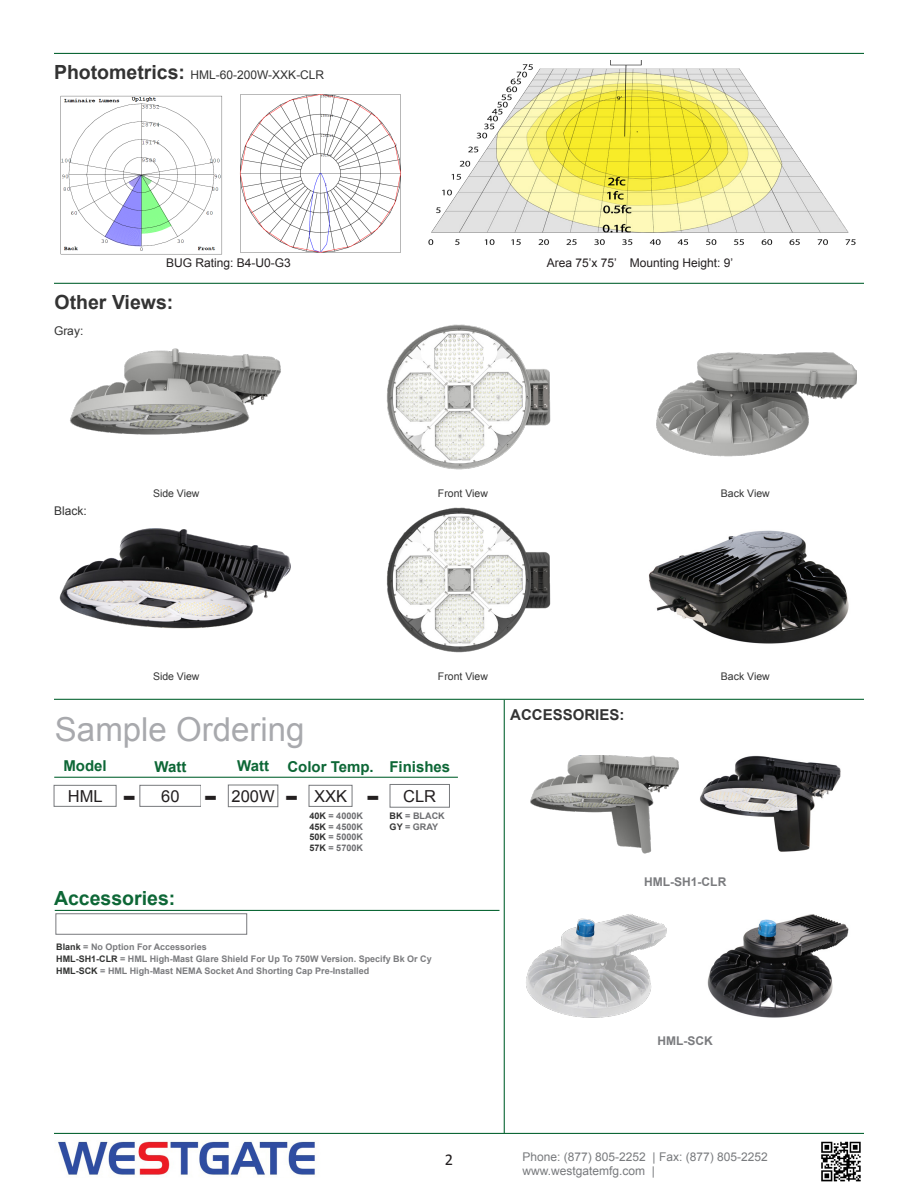
<style>
.page{position:relative;width:918px;height:1188px;background:#fff}
.page>*{position:absolute;margin:0;border:0;box-sizing:border-box;transform-origin:0 0}
.t1{font:33px "Arial";color:#a8a9ad}
.t2{font:700 28.5px "Verdana";color:#231f20}
.t3{font:700 19.5px "Arial";color:#0d6736}
.t4{font:700 19.5px "Arial";color:#333}
.t5{font:16.5px "Arial";color:#231f20}
.t6{font:16.5px "Calibri";color:#231f20}
.t7{font:700 15px "Arial";color:#0d6736}
.t8{font:700 15px "Arial";color:#333}
.t9{font:12px "Arial";color:#787a7d}
.t10{font:12px "Arial";color:#231f20}
.t11{font:12px "Arial";color:#333}
.t12{font:700 12px "Arial";color:#7a7b7e}
.t13{font:10.5px "Arial";color:#333}
.t14{font:700 9px "Arial";color:#7a7b7e}
.t15{font:700 9px "Arial";color:#6d6e71}
.s1{font-weight:700;font-size:19.5px}
.s2{color:#333}
.s3{color:#323332}
</style>
<div class="page">
<hr style="left:54px;top:53px;width:810px;height:1px;background:#0d6736">
<hr style="left:54px;top:283px;width:810px;height:1px;background:#0d6736">
<hr style="left:54px;top:699px;width:810px;height:1px;background:#0d6736">
<img style="left:60px;top:95px;width:162px;height:160px">
<img style="left:240px;top:94px;width:161px;height:159px">
<img style="left:429px;top:60px;width:427px;height:185px">
<img style="left:58px;top:1141px;width:257px;height:35px">
<img style="left:821px;top:1141px;width:40px;height:41px">
<div style="left:54px;top:785px;width:62px;height:22px;border:1px solid #787a7d"></div>
<div style="left:139px;top:785px;width:62px;height:22px;border:1px solid #787a7d"></div>
<div style="left:228px;top:785px;width:50px;height:22px;border:1px solid #787a7d"></div>
<div style="left:309px;top:785px;width:43px;height:22px;border:1px solid #787a7d"></div>
<div style="left:390px;top:784px;width:60px;height:24px;border:1px solid #787a7d"></div>
<hr style="left:54px;top:777px;width:404px;height:1px;background:#0d6736">
<hr style="left:54px;top:1133px;width:810px;height:1px;background:#0d6736">
<hr style="left:55px;top:910px;width:445px;height:1px;background:#0d6736">
<div style="left:56px;top:913px;width:191px;height:22px;background:#fff;border:1px solid #787a7d"></div>
<hr style="left:504px;top:700px;width:1px;height:434px;background:#0d6736">
<img style="left:700px;top:755px;width:141px;height:97px">
<img style="left:530px;top:756px;width:149px;height:98px">
<img style="left:707px;top:914px;width:142px;height:104px">
<img style="left:526px;top:914px;width:141px;height:104px">
<img style="left:59px;top:528px;width:232px;height:101px">
<img style="left:386px;top:507px;width:165px;height:146px">
<img style="left:649px;top:530px;width:200px;height:114px">
<img style="left:70px;top:348px;width:211px;height:87px">
<img style="left:386px;top:324px;width:165px;height:146px">
<img style="left:656px;top:352px;width:200px;height:105px">
<p class="t11" style="left:54px;top:67px;width:272px"><span class="s1">Photometrics:</span> HML-60-200W-XXK-CLR</p>
<p class="t10" style="left:166px;top:255px;width:126px">BUG Rating: B4-U0-G3</p>
<p class="t10" style="left:547px;top:255px;width:188px">Area 75’x 75’ Mounting Height: 9’</p>
<p class="t4" style="left:55px;top:289px;width:120px">Other Views:</p>
<p class="t11" style="left:54px;top:323px;width:31px">Gray:</p>
<p class="t11" style="left:54px;top:503px;width:34px">Black:</p>
<p class="t13" style="left:153px;top:486px;width:48px">Side View</p>
<p class="t13" style="left:438px;top:486px;width:51px">Front View</p>
<p class="t13" style="left:721px;top:486px;width:50px">Back View</p>
<p class="t13" style="left:153px;top:670px;width:48px">Side View</p>
<p class="t13" style="left:438px;top:670px;width:51px">Front View</p>
<p class="t13" style="left:721px;top:670px;width:50px">Back View</p>
<p class="t1" style="left:55px;top:708px;width:251px">Sample Ordering</p>
<p class="t7" style="left:63px;top:756px;width:45px">Model</p>
<p class="t7" style="left:154px;top:757px;width:33px">Watt</p>
<p class="t7" style="left:237px;top:756px;width:33px">Watt</p>
<p class="t7" style="left:287px;top:757px;width:88px">Color Temp.</p>
<p class="t7" style="left:389px;top:757px;width:62px">Finishes</p>
<p class="t2" style="left:122px;top:778px;width:15px">-</p>
<p class="t2" style="left:204px;top:778px;width:15px">-</p>
<p class="t2" style="left:285px;top:778px;width:15px">-</p>
<p class="t2" style="left:366px;top:778px;width:15px">-</p>
<p class="t5" style="left:68px;top:785px;width:36px">HML</p>
<p class="t5" style="left:161px;top:785px;width:20px">60</p>
<p class="t5" style="left:232px;top:785px;width:45px">200W</p>
<p class="t5" style="left:314px;top:785px;width:35px">XXK</p>
<p class="t5" style="left:403px;top:785px;width:35px">CLR</p>
<p class="t15" style="left:309px;top:810px;width:55px"><span class="s2">40K</span> = 4000K</p>
<p class="t15" style="left:309px;top:820px;width:55px"><span class="s2">45K</span> = 4500K</p>
<p class="t15" style="left:309px;top:831px;width:55px"><span class="s2">50K</span> = 5000K</p>
<p class="t15" style="left:309px;top:842px;width:55px"><span class="s2">57K</span> = 5700K</p>
<p class="t15" style="left:390px;top:810px;width:57px"><span class="s2">BK</span> = BLACK</p>
<p class="t15" style="left:390px;top:820px;width:50px"><span class="s2">GY</span> = GRAY</p>
<p class="t3" style="left:54px;top:885px;width:123px">Accessories:</p>
<p class="t14" style="left:56px;top:940px;width:152px"><span class="s3">Blank</span> = No Option For Accessories</p>
<p class="t14" style="left:56px;top:952px;width:377px"><span class="s3">HML-SH1-CLR</span> = HML High-Mast Glare Shield For Up To 750W Version. Specify Bk Or Cy</p>
<p class="t14" style="left:56px;top:964px;width:314px"><span class="s3">HML-SCK</span> = HML High-Mast NEMA Socket And Shorting Cap Pre-Installed</p>
<p class="t6" style="left:445px;top:1148px;width:10px">2</p>
<p class="t8" style="left:510px;top:705px;width:116px">ACCESSORIES:</p>
<p class="t12" style="left:644px;top:874px;width:84px">HML-SH1-CLR</p>
<p class="t12" style="left:658px;top:1033px;width:57px">HML-SCK</p>
<p class="t9" style="left:522px;top:1149px;width:247px">Phone: (877) 805-2252 | Fax: (877) 805-2252</p>
<p class="t9" style="left:522px;top:1163px;width:134px">www.westgatemfg.com |</p>
</div>
